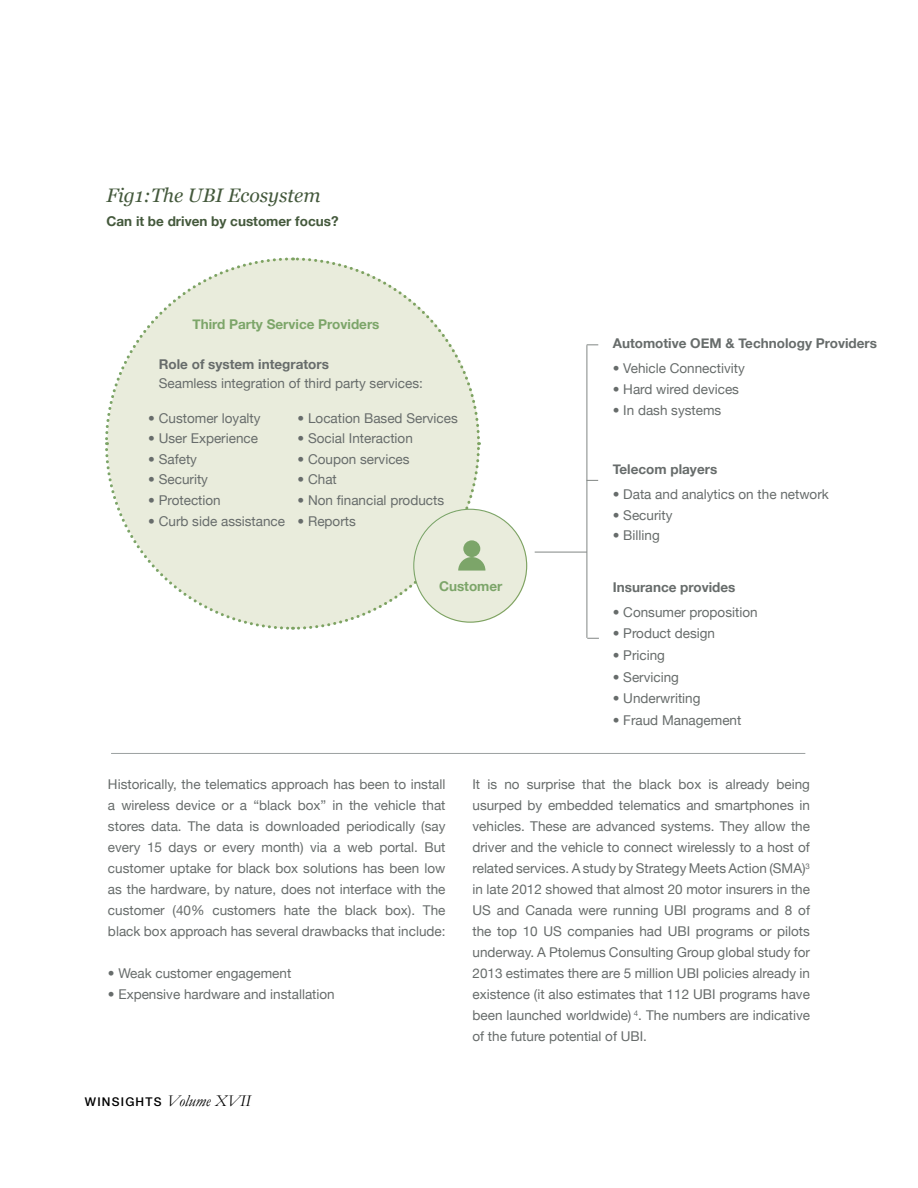
<style>
.page{position:relative;width:918px;height:1188px;background:#fff}
.page>*{position:absolute;margin:0;border:0;box-sizing:border-box;transform-origin:0 0}
.t1{font:italic 19.5px "Georgia";color:#44593c}
.t2{font:italic 16.5px "Garamond";color:#000}
.t3{font:13.5px/21px "Helvetica Neue";color:#676c6b;text-align:justify}
.t4{font:700 13.5px "Helvetica Neue";color:#676c6b}
.t5{font:700 13.5px "Helvetica Neue";color:#7ca569}
.t6{font:700 13.5px "Helvetica Neue";color:#44593c}
.s1{font-family:"Helvetica Neue LT Std";font-weight:500}
.s2{font-family:"Helvetica Neue";font-weight:500;font-style:normal;font-size:12px}
</style>
<div class="page">
<hr style="left:587px;top:345px;width:1px;height:293px;background:#818684">
<hr style="left:535px;top:552px;width:52px;height:1px;background:#818684">
<svg style="left:587px;top:638px;width:12px;height:1px"></svg>
<div style="left:414px;top:510px;width:113px;height:113px;background:#e9ecdc;border-radius:50%"></div>
<svg style="left:105px;top:257px;width:380px;height:373px"></svg>
<div style="left:463px;top:540px;width:17px;height:17px;background:#7ca569;border-radius:50%"></div>
<hr style="left:111px;top:753px;width:694px;height:1px;background:#9ca1a1">
<h1 class="t1" style="left:106px;top:183px;width:216px">Fig1:The UBI Ecosystem</h1>
<p class="t6" style="left:106px;top:213px;width:234px">Can it be driven by customer focus?</p>
<p class="t5" style="left:192px;top:316px;width:189px">Third Party Service Providers</p>
<p class="t4" style="left:159px;top:356px;width:172px">Role of system integrators</p>
<p class="t3" style="left:159px;top:373px;width:266px">Seamless integration of third party services:</p>
<p class="t3" style="left:148px;top:407px;width:114px">• Customer loyalty</p>
<p class="t3" style="left:298px;top:407px;width:162px">• Location Based Services</p>
<p class="t3" style="left:148px;top:428px;width:111px">• User Experience</p>
<p class="t3" style="left:298px;top:428px;width:117px">• Social Interaction</p>
<p class="t3" style="left:148px;top:448px;width:50px">• Safety</p>
<p class="t3" style="left:148px;top:468px;width:61px">• Security</p>
<p class="t3" style="left:298px;top:448px;width:114px">• Coupon services</p>
<p class="t3" style="left:298px;top:469px;width:41px">• Chat</p>
<p class="t3" style="left:148px;top:490px;width:74px">• Protection</p>
<p class="t3" style="left:298px;top:490px;width:148px">• Non financial products</p>
<p class="t3" style="left:148px;top:510px;width:138px">• Curb side assistance</p>
<p class="t3" style="left:298px;top:510px;width:60px">• Reports</p>
<p class="t5" style="left:439px;top:578px;width:65px">Customer</p>
<p class="t4" style="left:613px;top:335px;width:266px">Automotive OEM &amp; Technology Providers</p>
<p class="t3" style="left:613px;top:358px;width:134px"><span class="s1">•</span> Vehicle Connectivity</p>
<p class="t3" style="left:613px;top:379px;width:128px"><span class="s1">•</span> Hard wired devices</p>
<p class="t3" style="left:613px;top:400px;width:110px"><span class="s1">•</span> In dash systems</p>
<p class="t4" style="left:613px;top:461px;width:106px">Telecom players</p>
<p class="t3" style="left:613px;top:484px;width:218px"><span class="s1">•</span> Data and analytics on the network</p>
<p class="t3" style="left:613px;top:504px;width:61px"><span class="s1">•</span> Security</p>
<p class="t3" style="left:613px;top:525px;width:48px"><span class="s1">•</span> Billing</p>
<p class="t4" style="left:613px;top:579px;width:124px">Insurance provides</p>
<p class="t3" style="left:613px;top:601px;width:146px"><span class="s1">•</span> Consumer proposition</p>
<p class="t3" style="left:613px;top:623px;width:104px"><span class="s1">•</span> Product design</p>
<p class="t3" style="left:613px;top:645px;width:54px"><span class="s1">•</span> Pricing</p>
<p class="t3" style="left:613px;top:666px;width:68px"><span class="s1">•</span> Servicing</p>
<p class="t3" style="left:613px;top:688px;width:89px"><span class="s1">•</span> Underwriting</p>
<p class="t3" style="left:613px;top:710px;width:130px"><span class="s1">•</span> Fraud Management</p>
<p class="t3" style="left:108px;top:774px;width:339px">Historically, the telematics approach has been to install a wireless device or a “black box” in the vehicle that stores data. The data is downloaded periodically (say every 15 days or every month) via a web portal. But customer uptake for black box solutions has been low as the hardware, by nature, does not interface with the customer (40% customers hate the black box). The black box approach has several drawbacks that include:</p>
<p class="t3" style="left:108px;top:963px;width:185px"><span class="s1">•</span> Weak customer engagement</p>
<p class="t3" style="left:108px;top:984px;width:228px"><span class="s1">•</span> Expensive hardware and installation</p>
<p class="t2" style="left:85px;top:1091px;width:168px"><span class="s2">WINSIGHTS</span> Volume XVII</p>
<p class="t3" style="left:472px;top:774px;width:339px">It is no surprise that the black box is already being usurped by embedded telematics and smartphones in vehicles. These are advanced systems. They allow the driver and the vehicle to connect wirelessly to a host of related services. A study by Strategy Meets Action (SMA)<sup>3 </sup>in late 2012 showed that almost 20 motor insurers in the US and Canada were running UBI programs and 8 of the top 10 US companies had UBI programs or pilots underway. A Ptolemus Consulting Group global study for 2013 estimates there are 5 million UBI policies already in existence (it also estimates that 112 UBI programs have been launched worldwide) <sup>4</sup>. The numbers are indicative of the future potential of UBI.</p>
</div>
